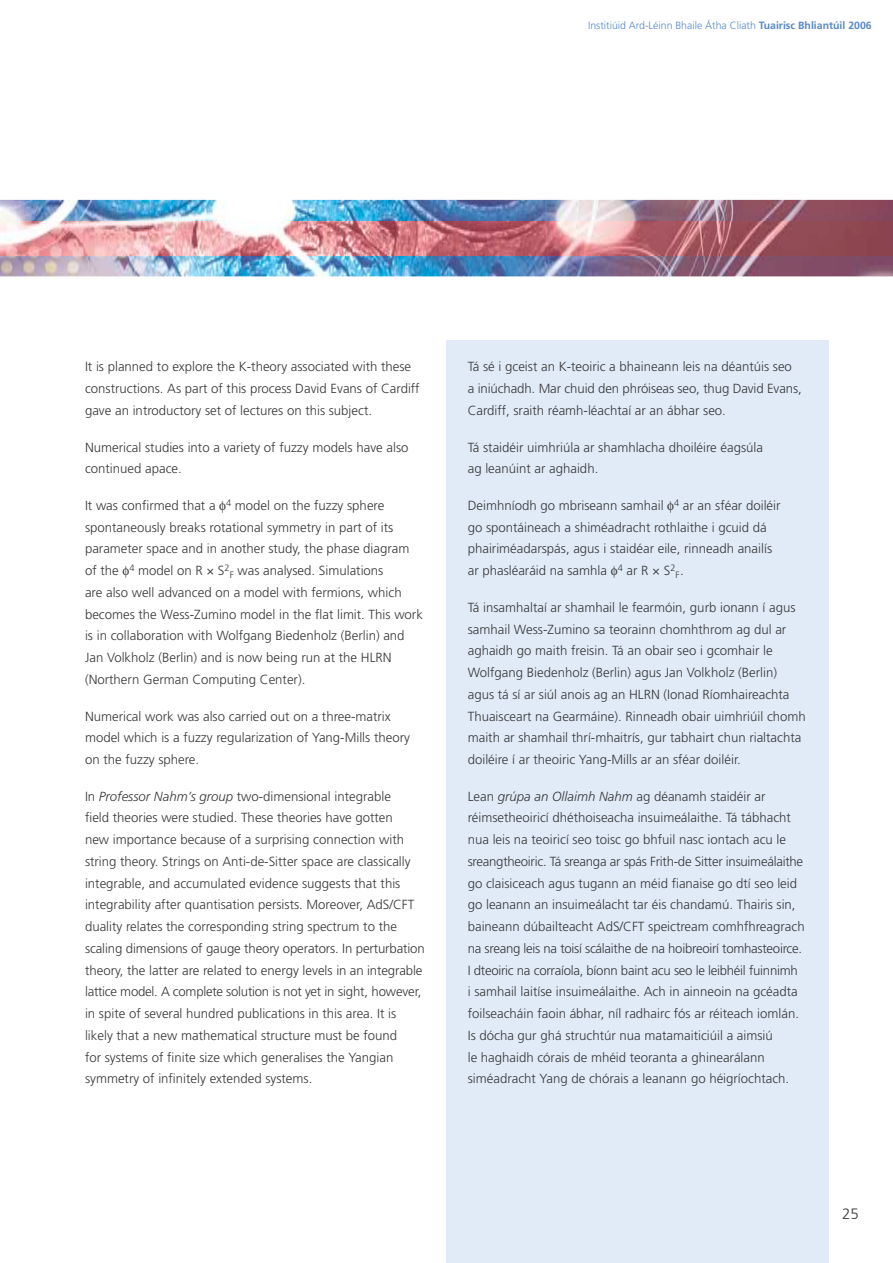
<style>
.page{position:relative;width:893px;height:1263px;background:#fff}
.page>*{position:absolute;margin:0;border:0;box-sizing:border-box;transform-origin:0 0}
.t1{font:300 15px "Frutiger LT Std";color:#373839}
.t2{font:300 13.2px/21.8px "Frutiger LT Std";color:#373839}
.t3{font:300 10.5px "Frutiger LT Std";color:#5788c6}
.t4{font:300 9.3px "Frutiger LT Std";color:#373839}
.s1{font-weight:700}
.s2{font-style:italic}
</style>
<div class="page">
<img style="left:0;top:200px;width:893px;height:76px">
<img style="left:0;top:221px;width:893px;height:34px">
<div style="left:446px;top:340px;width:383px;height:923px;background:#e1ebf8"></div>
<p class="t3" style="left:588px;top:20px;width:285px">Institiúid Ard-Léinn Bhaile Átha Cliath <span class="s1">Tuairisc Bhliantúil 2006</span></p>
<p class="t2" style="left:85px;top:356px;width:336px">It is planned to explore the K-theory associated with these constructions. As part of this process David Evans of Cardiff gave an introductory set of lectures on this subject.</p>
<p class="t2" style="left:85px;top:436px;width:325px">Numerical studies into a variety of fuzzy models have also continued apace.</p>
<p class="t2" style="left:85px;top:495px;width:339px">It was confirmed that a <sup>4</sup> model on the fuzzy sphere spontaneously breaks rotational symmetry in part of its parameter space and in another study, the phase diagram of the <sup>4</sup> model on R × S<sup>2</sup><sub>F</sub> was analysed. Simulations<br>are also well advanced on a model with fermions, which becomes the Wess-Zumino model in the flat limit. This work is in collaboration with Wolfgang Biedenholz (Berlin) and Jan Volkholz (Berlin) and is now being run at the HLRN (Northern German Computing Center).</p>
<p class="t2" style="left:85px;top:705px;width:326px">Numerical work was also carried out on a three-matrix model which is a fuzzy regularization of Yang-Mills theory on the fuzzy sphere.</p>
<p class="t2" style="left:85px;top:785px;width:341px">In <span class="s2">Professor Nahm’s group</span> two-dimensional integrable<br>field theories were studied. These theories have gotten<br>new importance because of a surprising connection with string theory. Strings on Anti-de-Sitter space are classically integrable, and accumulated evidence suggests that this integrability after quantisation persists. Moreover, AdS/CFT duality relates the corresponding string spectrum to the scaling dimensions of gauge theory operators. In perturbation theory, the latter are related to energy levels in an integrable lattice model. A complete solution is not yet in sight, however, in spite of several hundred publications in this area. It is likely that a new mathematical structure must be found<br>for systems of finite size which generalises the Yangian symmetry of infinitely extended systems.</p>
<p class="t2" style="left:468px;top:356px;width:335px">Tá sé i gceist an K-teoiric a bhaineann leis na déantúis seo a iniúchadh. Mar chuid den phróiseas seo, thug David Evans,<br>Cardiff, sraith réamh-léachtaí ar an ábhar seo.</p>
<p class="t2" style="left:468px;top:436px;width:297px">Tá staidéir uimhriúla ar shamhlacha dhoiléire éagsúla ag leanúint ar aghaidh.</p>
<p class="t2" style="left:468px;top:495px;width:314px">Deimhníodh go mbriseann samhail <sup>4</sup> ar an sféar doiléir go spontáineach a shiméadracht rothlaithe i gcuid dá phairiméadarspás, agus i staidéar eile, rinneadh anailís ar phasléaráid na samhla <sup>4</sup> ar R × S<sup>2</sup></p>
<p class="t4" style="left:675px;top:569px;width:10px">F <sup>.</sup></p>
<p class="t2" style="left:468px;top:596px;width:340px">Tá insamhaltaí ar shamhail le fearmóin, gurb ionann í agus samhail Wess-Zumino sa teorainn chomhthrom ag dul ar aghaidh go maith freisin. Tá an obair seo i gcomhair le Wolfgang Biedenholz (Berlin) agus Jan Volkholz (Berlin) agus tá sí ar siúl anois ag an HLRN (Ionad Ríomhaireachta Thuaisceart na Gearmáine). Rinneadh obair uimhriúil chomh maith ar shamhail thrí-mhaitrís, gur tabhairt chun rialtachta doiléire í ar theoiric Yang-Mills ar an sféar doiléir.</p>
<p class="t2" style="left:468px;top:785px;width:338px">Lean <span class="s2">grúpa an Ollaimh Nahm</span> ag déanamh staidéir ar réimsetheoiricí dhéthoiseacha insuimeálaithe. Tá tábhacht nua leis na teoiricí seo toisc go bhfuil nasc iontach acu le sreangtheoiric. Tá sreanga ar spás Frith-de Sitter insuimeálaithe go claisiceach agus tugann an méid fianaise go dtí seo leid go leanann an insuimeálacht tar éis chandamú. Thairis sin, baineann dúbailteacht AdS/CFT speictream comhfhreagrach na sreang leis na toisí scálaithe de na hoibreoirí tomhasteoirce.<br>I dteoiric na corraíola, bíonn baint acu seo le leibhéil fuinnimh<br>i samhail laitíse insuimeálaithe. Ach in ainneoin na gcéadta foilseacháin faoin ábhar, níl radhairc fós ar réiteach iomlán.<br>Is dócha gur ghá struchtúr nua matamaiticiúil a aimsiú<br>le haghaidh córais de mhéid teoranta a ghinearálann siméadracht Yang de chórais a leanann go héigríochtach.</p>
<p class="t1" style="left:842px;top:1205px;width:18px">25</p>
</div>
